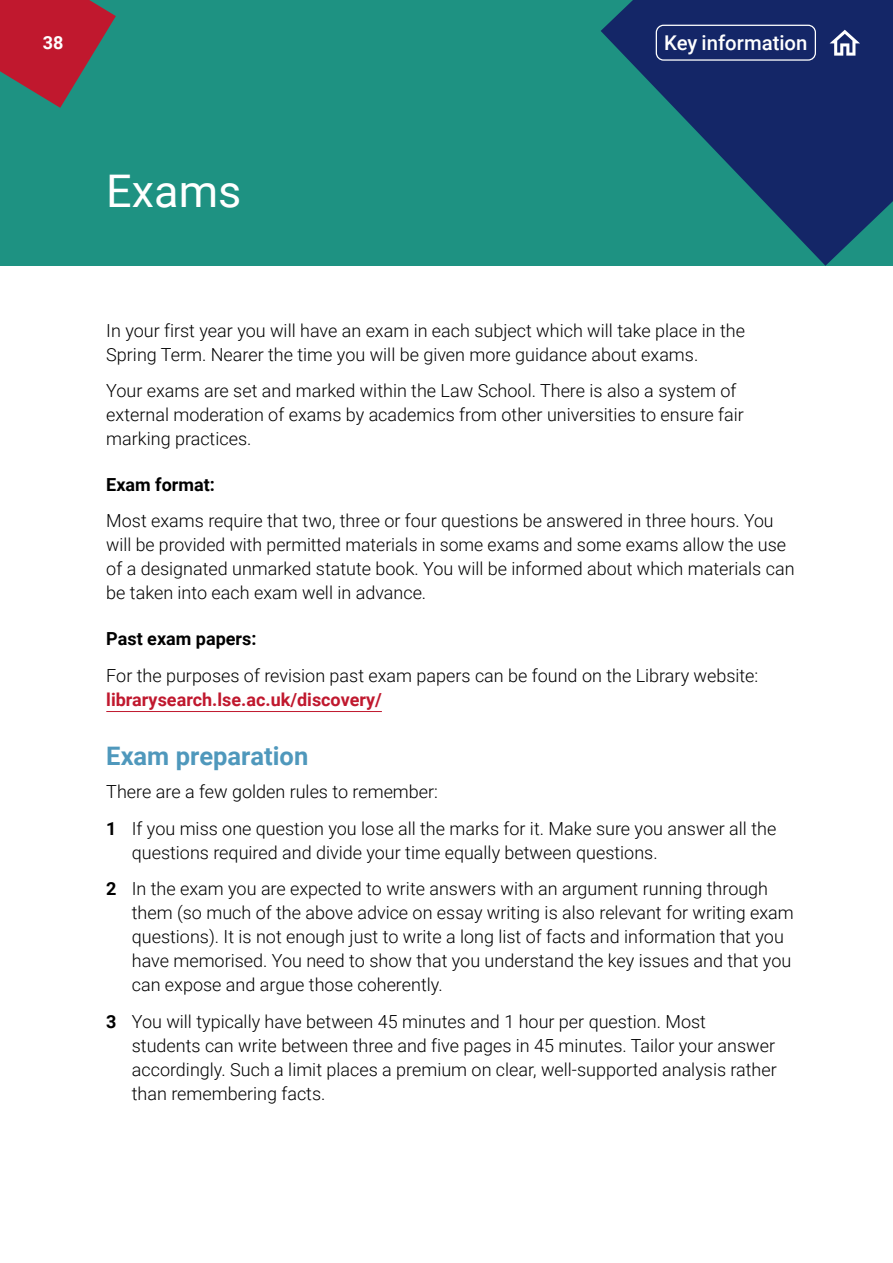
<style>
.page{position:relative;width:893px;height:1263px;background:#fff}
.page>*{position:absolute;margin:0;border:0;box-sizing:border-box;transform-origin:0 0}
.t1{font:45px "Roboto";color:#fff}
.t2{font:700 25.5px "Roboto";color:#4f98bc}
.t3{font:500 20.4px "Roboto";color:#fff}
.t4{font:300 18px/24px "Roboto";color:#000}
.t5{font:700 18px "Roboto";color:#c0182e}
.t6{font:700 18px "Roboto";color:#000}
.t7{font:700 18px "Roboto";color:#fff}
.s1{font-weight:700}
</style>
<div class="page">
<div style="left:0;top:0;width:893px;height:266px;background:#1e9282"></div>
<svg style="left:601px;top:0;width:292px;height:266px;fill:#142667"></svg>
<svg style="left:0;top:0;width:116px;height:108px"></svg>
<div style="left:656px;top:25px;width:160px;height:36px;border:1px solid #fff;border-radius:7px"></div>
<svg style="left:830px;top:30px;width:30px;height:26px"></svg>
<hr style="left:106px;top:711px;width:276px;height:1px;background:#c0182e">
<p class="t7" style="left:43px;top:30px;width:22px">38</p>
<p class="t3" style="left:664px;top:29px;width:145px">Key information</p>
<h1 class="t1" style="left:106px;top:159px;width:136px">Exams</h1>
<p class="t4" style="left:106px;top:318px;width:640px">In your first year you will have an exam in each subject which will take place in the<br>Spring Term. Nearer the time you will be given more guidance about exams.</p>
<p class="t4" style="left:106px;top:378px;width:639px">Your exams are set and marked within the Law School. There is also a system of external moderation of exams by academics from other universities to ensure fair marking practices.</p>
<p class="t6" style="left:106px;top:472px;width:110px">Exam format:</p>
<p class="t4" style="left:106px;top:508px;width:690px">Most exams require that two, three or four questions be answered in three hours. You will be provided with permitted materials in some exams and some exams allow the use of a designated unmarked statute book. You will be informed about which materials can be taken into each exam well in advance.</p>
<p class="t6" style="left:106px;top:626px;width:152px">Past exam papers:</p>
<p class="t4" style="left:106px;top:662px;width:654px">For the purposes of revision past exam papers can be found on the Library website:</p>
<p class="t5" style="left:106px;top:686px;width:277px">librarysearch.lse.ac.uk/discovery/</p>
<h2 class="t2" style="left:106px;top:738px;width:203px">Exam preparation</h2>
<p class="t4" style="left:106px;top:772px;width:671px;line-height:36.8px">There are a few golden rules to remember:<br><span class="s1">1</span> If you miss one question you lose all the marks for it. Make sure you answer all the</p>
<p class="t4" style="left:106px;top:833px;width:663px;line-height:36.8px;text-indent:26px">questions required and divide your time equally between questions.<br><span class="s1">2</span> In the exam you are expected to write answers with an argument running through</p>
<p class="t4" style="left:132px;top:900px;width:664px">them (so much of the above advice on essay writing is also relevant for writing exam questions). It is not enough just to write a long list of facts and information that you have memorised. You need to show that you understand the key issues and that you can expose and argue those coherently.</p>
<p class="t4" style="left:132px;top:1009px;width:647px;text-indent:-26px"><span class="s1">3</span> You will typically have between 45 minutes and 1 hour per question. Most students can write between three and five pages in 45 minutes. Tailor your answer accordingly. Such a limit places a premium on clear, well-supported analysis rather than remembering facts.</p>
</div>
